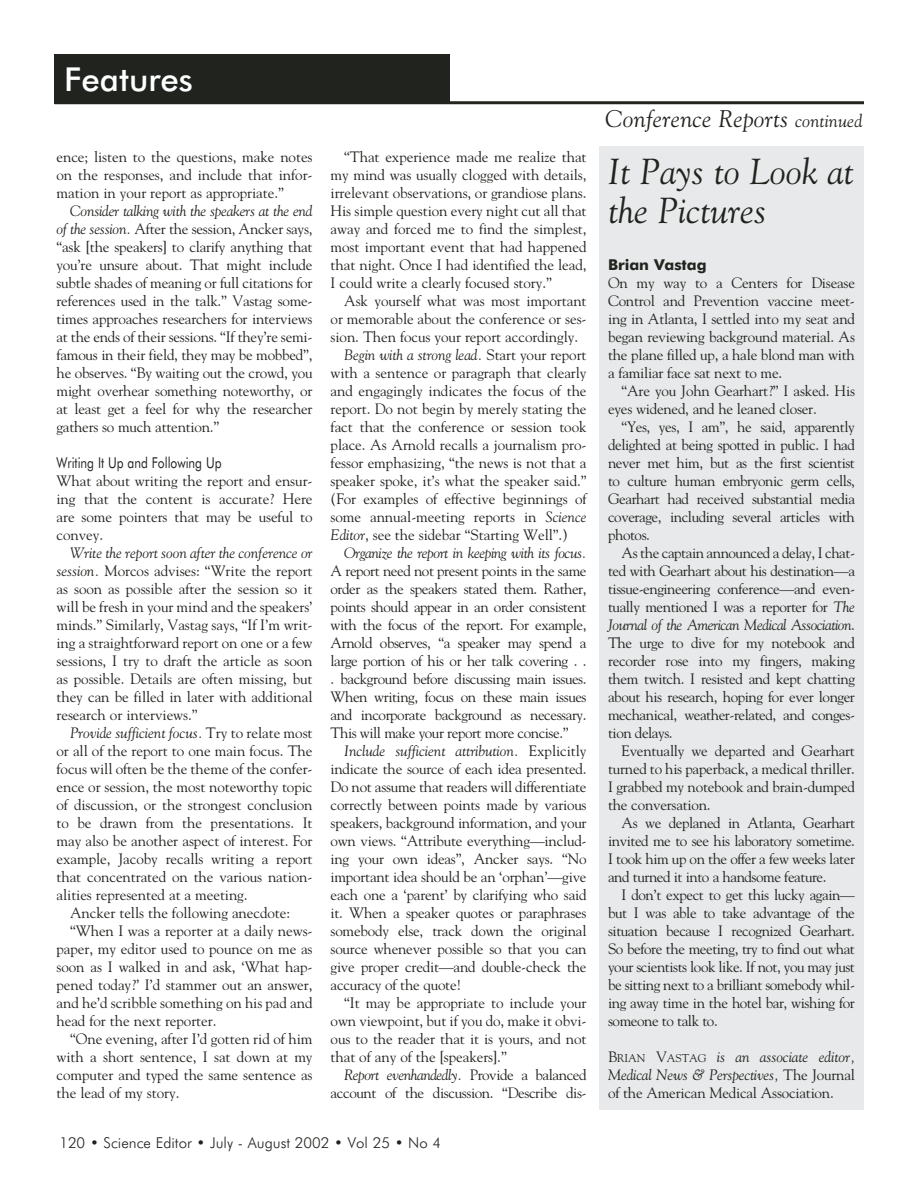
<style>
.page{position:relative;width:918px;height:1188px;background:#fff}
.page>*{position:absolute;margin:0;border:0;box-sizing:border-box;transform-origin:0 0}
.t1{font:italic 36px/39px "Goudy";color:#20231e}
.t2{font:500 33px "Futura BT";color:#fff}
.t3{font:italic 24px "Goudy";letter-spacing:.01em;color:#20231e}
.t4{font:15px/18px "Goudy";letter-spacing:-.005em;color:#20231e;text-align:justify}
.t5{font:italic 15px/18px "Goudy";letter-spacing:-.015em;color:#20231e;text-align:justify}
.t6{font:15px/18px "Goudy";letter-spacing:-.025em;color:#20231e;text-align:right}
.t7{font:300 15px "Futura BT";color:#20231e}
.t8{font:15px "Futura BT";color:#20231e;scale:.8 1}
.t9{font:700 15px "Futura BT";letter-spacing:-.005em;color:#20231e}
.s1{font-style:italic}
.s2{font-style:normal}
.s3{font-size:18px}
.s4{font-style:normal;font-size:11.25px}
</style>
<div class="page">
<div style="left:54px;top:54px;width:396px;height:49px;background:#20231e"></div>
<hr style="left:55px;top:101px;width:809px;height:3px;background:#20231e">
<div style="left:599px;top:147px;width:265px;height:963px;background:#e7e9ea"></div>
<h2 class="t2" style="left:64px;top:68px;width:130px">Features</h2>
<p class="t4" style="left:57px;top:149px;width:258px">ence; listen to the questions, make notes on the responses, and include that infor&shy;mation in your report as appropriate.”</p>
<p class="t4" style="left:57px;top:203px;width:258px;text-indent:14px"><span class="s1">Consider talking with the speakers at the end of the session.</span> After the session, Ancker says, “ask [the speakers] to clarify anything that you’re unsure about. That might include subtle shades of meaning or full citations for references used in the talk.” Vastag some&shy;times approaches researchers for interviews at the ends of their sessions. “If they’re semi&shy;famous in their field, they may be mobbed”, he observes. “By waiting out the crowd, you might overhear something noteworthy, or at least get a feel for why the researcher gathers so much attention.”</p>
<p class="t8" style="left:57px;top:457px;width:208px">Writing It Up and Following Up</p>
<p class="t4" style="left:57px;top:473px;width:258px">What about writing the report and ensur&shy;ing that the content is accurate? Here are some pointers that may be useful to convey.</p>
<p class="t4" style="left:57px;top:545px;width:258px;text-indent:14px"><span class="s1">Write the report soon after the conference or session.</span> Morcos advises: “Write the report as soon as possible after the session so it will be fresh in your mind and the speakers’ minds.” Similarly, Vastag says, “If I’m writ&shy;ing a straightforward report on one or a few sessions, I try to draft the article as soon as possible. Details are often missing, but they can be filled in later with additional research or interviews.”</p>
<p class="t4" style="left:57px;top:725px;width:258px;text-indent:14px"><span class="s1">Provide sufficient focus.</span> Try to relate most or all of the report to one main focus. The focus will often be the theme of the confer&shy;ence or session, the most noteworthy topic of discussion, or the strongest conclusion to be drawn from the presentations. It may also be another aspect of interest. For example, Jacoby recalls writing a report that concentrated on the various nation&shy;alities represented at a meeting.</p>
<p class="t4" style="left:70px;top:905px;width:222px">Ancker tells the following anecdote:</p>
<p class="t4" style="left:70px;top:923px;width:244px">“When I was a reporter at a daily news-</p>
<p class="t4" style="left:57px;top:941px;width:258px">paper, my editor used to pounce on me as</p>
<p class="t4" style="left:57px;top:959px;width:258px">soon as I walked in and ask, ‘What hap-</p>
<p class="t4" style="left:57px;top:977px;width:258px">pened today?’ I’d stammer out an answer,</p>
<p class="t4" style="left:57px;top:995px;width:258px">and he’d scribble something on his pad and</p>
<p class="t4" style="left:57px;top:1013px;width:161px">head for the next reporter.</p>
<p class="t4" style="left:70px;top:1031px;width:244px">“One evening, after I’d gotten rid of him</p>
<p class="t4" style="left:57px;top:1049px;width:258px">with a short sentence, I sat down at my</p>
<p class="t4" style="left:57px;top:1067px;width:258px">computer and typed the same sentence as</p>
<p class="t4" style="left:57px;top:1085px;width:124px">the lead of my story.</p>
<p class="t4" style="left:331px;top:149px;width:258px;text-indent:14px">“That experience made me realize that my mind was usually clogged with details, irrelevant observations, or grandiose plans.<br>His simple question every night cut all that away and forced me to find the simplest, most important event that had happened that night. Once I had identified the lead, I could write a clearly focused story.”</p>
<p class="t4" style="left:344px;top:293px;width:244px">Ask yourself what was most important</p>
<p class="t4" style="left:331px;top:311px;width:258px">or memorable about the conference or ses-</p>
<p class="t4" style="left:331px;top:329px;width:249px">sion. Then focus your report accordingly.</p>
<p class="t5" style="left:344px;top:347px;width:244px">Begin with a strong lead. <span class="s2">Start your report</span></p>
<p class="t4" style="left:331px;top:365px;width:258px">with a sentence or paragraph that clearly</p>
<p class="t4" style="left:331px;top:383px;width:258px">and engagingly indicates the focus of the</p>
<p class="t4" style="left:331px;top:401px;width:258px">report. Do not begin by merely stating the</p>
<p class="t4" style="left:331px;top:419px;width:258px">fact that the conference or session took</p>
<p class="t4" style="left:331px;top:437px;width:258px">place. As Arnold recalls a journalism pro-</p>
<p class="t4" style="left:331px;top:455px;width:258px">fessor emphasizing, “the news is not that a</p>
<p class="t4" style="left:331px;top:473px;width:258px">speaker spoke, it’s what the speaker said.”</p>
<p class="t4" style="left:331px;top:491px;width:258px">(For examples of effective beginnings of</p>
<p class="t4" style="left:331px;top:509px;width:258px">some annual-meeting reports in <span class="s1">Science</span></p>
<p class="t4" style="left:331px;top:527px;width:239px"><span class="s1">Editor</span>, see the sidebar “Starting Well”.)</p>
<p class="t5" style="left:344px;top:545px;width:244px">Organize the report in keeping with its focus.</p>
<p class="t4" style="left:331px;top:563px;width:258px">A report need not present points in the same order as the speakers stated them. Rather, points should appear in an order consistent with the focus of the report. For example, Arnold observes, “a speaker may spend a large portion of his or her talk covering . . . background before discussing main issues.<br>When writing, focus on these main issues and incorporate background as necessary.<br>This will make your report more concise.”</p>
<p class="t4" style="left:331px;top:743px;width:258px;text-indent:14px"><span class="s1">Include sufficient attribution.</span> Explicitly indicate the source of each idea presented.<br>Do not assume that readers will differentiate correctly between points made by various speakers, background information, and your own views. “Attribute everything—includ&shy;ing your own ideas”, Ancker says. “No important idea should be an ‘orphan’—give each one a ‘parent’ by clarifying who said it. When a speaker quotes or paraphrases somebody else, track down the original source whenever possible so that you can give proper credit—and double-check the accuracy of the quote!</p>
<p class="t4" style="left:331px;top:995px;width:258px;text-indent:14px">“It may be appropriate to include your own viewpoint, but if you do, make it obvi&shy;ous to the reader that it is yours, and not that of any of the [speakers].”</p>
<p class="t6" style="left:331px;top:1067px;width:258px"><span class="s1">Report evenhandedly.</span> Provide a balanced account of the discussion. “Describe dis-</p>
<p class="t7" style="left:59px;top:1138px;width:383px">120 • Science Editor • July - August 2002 • Vol 25 • No 4</p>
<h3 class="t3" style="left:605px;top:109px;width:259px">Conference Reports <span class="s3">continued</span></h3>
<h1 class="t1" style="left:608px;top:155px;width:247px">It Pays to Look at the Pictures</h1>
<p class="t9" style="left:608px;top:259px;width:100px">Brian Vastag</p>
<p class="t4" style="left:608px;top:275px;width:248px">On my way to a Centers for Disease Control and Prevention vaccine meet&shy;ing in Atlanta, I settled into my seat and began reviewing background material. As the plane filled up, a hale blond man with a familiar face sat next to me.</p>
<p class="t4" style="left:608px;top:383px;width:248px;text-indent:14px">“Are you John Gearhart?” I asked. His eyes widened, and he leaned closer.</p>
<p class="t4" style="left:608px;top:419px;width:248px;text-indent:14px">“Yes, yes, I am”, he said, apparently delighted at being spotted in public. I had never met him, but as the first scientist to culture human embryonic germ cells, Gearhart had received substantial media coverage, including several articles with photos.</p>
<p class="t4" style="left:608px;top:545px;width:248px;text-indent:14px">As the captain announced a delay, I chat&shy;ted with Gearhart about his destination—a tissue-engineering conference—and even&shy;tually mentioned I was a reporter for <span class="s1">The Journal of the American Medical Association</span>.<br>The urge to dive for my notebook and recorder rose into my fingers, making them twitch. I resisted and kept chatting about his research, hoping for ever longer mechanical, weather-related, and conges&shy;tion delays.</p>
<p class="t4" style="left:608px;top:743px;width:248px;text-indent:14px">Eventually we departed and Gearhart turned to his paperback, a medical thriller.<br>I grabbed my notebook and brain-dumped the conversation.</p>
<p class="t4" style="left:608px;top:815px;width:248px;text-indent:14px">As we deplaned in Atlanta, Gearhart invited me to see his laboratory sometime.<br>I took him up on the offer a few weeks later and turned it into a handsome feature.</p>
<p class="t4" style="left:608px;top:887px;width:248px;text-indent:14px">I don’t expect to get this lucky again— but I was able to take advantage of the situation because I recognized Gearhart.<br>So before the meeting, try to find out what your scientists look like. If not, you may just be sitting next to a brilliant somebody whil&shy;ing away time in the hotel bar, wishing for someone to talk to.</p>
<p class="t5" style="left:608px;top:1049px;width:248px"><span class="s2">B</span><span class="s4">RIAN</span> <span class="s2">V</span><span class="s4">ASTAG</span> is an associate editor, Medical News &amp; Perspectives, <span class="s2">The Journal of the American Medical Association.</span></p>
</div>
